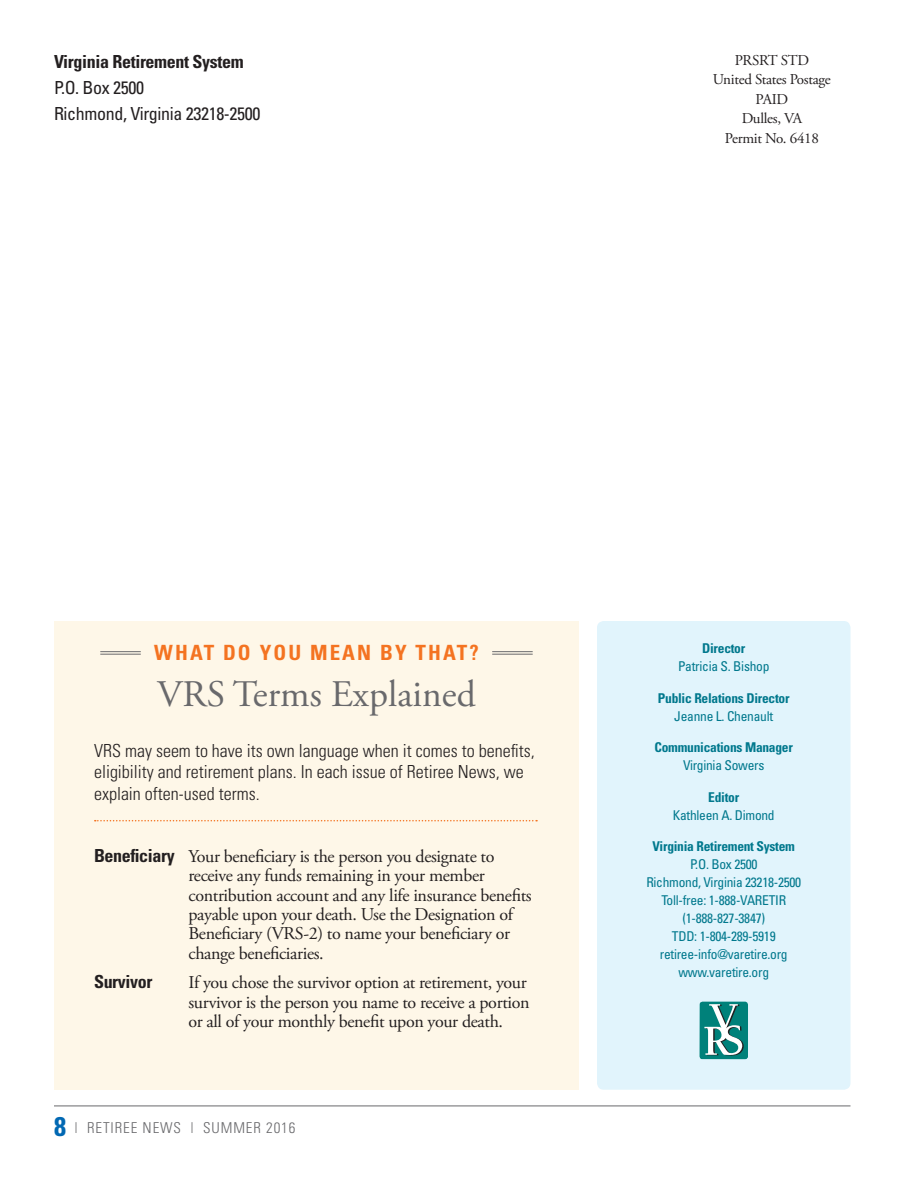
<style>
.page{position:relative;width:918px;height:1188px;background:#fff}
.page>*{position:absolute;margin:0;border:0;box-sizing:border-box;transform-origin:0 0}
.t1{font:37.5px "Adobe Garamond Pro";color:#69696c}
.t2{font:700 condensed 21px "Univers";letter-spacing:.1em;color:#f47321}
.t3{font:18px/19.5px "Adobe Garamond Pro";letter-spacing:-.02em;color:#231f20}
.t4{font:300 condensed 18px/21.6px "Univers";color:#231f20}
.t5{font:condensed 18px/26.2px "Univers";letter-spacing:-.02em;color:#231f20}
.t6{font:700 condensed 18px "Univers";letter-spacing:-.02em;color:#231f20}
.t7{font:15px/19.5px "Adobe Garamond Pro";letter-spacing:-.02em;color:#231f20;text-align:center}
.t8{font:300 condensed 15px "Univers";letter-spacing:.06em;color:#69696c}
.t9{font:condensed 13.5px/18px "Univers";letter-spacing:-.02em;color:#00788d;text-align:center}
.t10{font:700 condensed 13.5px "Univers";letter-spacing:-.02em;color:#00788d}
.s1{font-family:"Univers";font-weight:700;font-stretch:condensed}
.s2{font-weight:700;font-size:27px;color:#0168b3}
</style>
<div class="page">
<hr style="left:54px;top:1106px;width:796px;height:1px;background:#69696c">
<div style="left:54px;top:621px;width:525px;height:469px;background:#fef7e8"></div>
<div style="left:597px;top:621px;width:253px;height:469px;background:#e1f4fc;border-radius:7px"></div>
<svg style="left:95px;top:820px;width:442px;height:1px"></svg>
<hr style="left:100px;top:651px;width:41px;height:1px;background:#69696c">
<hr style="left:100px;top:654px;width:41px;height:1px;background:#69696c">
<hr style="left:492px;top:651px;width:41px;height:1px;background:#69696c">
<hr style="left:492px;top:654px;width:41px;height:1px;background:#69696c">
<svg style="left:699px;top:1002px;width:49px;height:57px;background:#449b96"></svg>
<p class="t6" style="left:54px;top:50px;width:191px">Virginia Retirement System</p>
<p class="t5" style="left:54px;top:74px;width:208px">P.O. Box 2500<br>Richmond, Virginia 23218-2500</p>
<p class="t7" style="left:713px;top:51px;width:119px">PRSRT STD<br>United States Postage<br>PAID<br>Dulles, VA<br>Permit No. 6418</p>
<p class="t2" style="left:154px;top:640px;width:326px">WHAT DO YOU MEAN BY THAT?</p>
<h1 class="t1" style="left:157px;top:672px;width:320px">VRS Terms Explained</h1>
<p class="t4" style="left:94px;top:739px;width:442px">VRS may seem to have its own language when it comes to benefits, eligibility and retirement plans. In each issue of Retiree News, we explain often-used terms.</p>
<p class="t3" style="left:189px;top:847px;width:345px;text-indent:-94px"><span class="s1">Beneficiary</span> Your beneficiary is the person you designate to receive any funds remaining in your member contribution account and any life insurance benefits payable upon your death. Use the Designation of Beneficiary (VRS-2) to name your beneficiary or change beneficiaries.</p>
<p class="t6" style="left:94px;top:971px;width:60px">Survivor</p>
<p class="t3" style="left:189px;top:973px;width:343px">If you chose the survivor option at retirement, your survivor is the person you name to receive a portion or all of your monthly benefit upon your death.</p>
<p class="t8" style="left:54px;top:1119px;width:243px"><span class="s2">8</span> | RETIREE NEWS | SUMMER 2016</p>
<p class="t10" style="left:702px;top:640px;width:45px">Director</p>
<p class="t9" style="left:678px;top:657px;width:93px">Patricia S. Bishop</p>
<p class="t10" style="left:658px;top:690px;width:133px">Public Relations Director</p>
<p class="t9" style="left:674px;top:707px;width:100px">Jeanne L. Chenault</p>
<p class="t10" style="left:655px;top:739px;width:140px">Communications Manager</p>
<p class="t9" style="left:683px;top:756px;width:83px">Virginia Sowers</p>
<p class="t10" style="left:708px;top:789px;width:32px">Editor</p>
<p class="t9" style="left:673px;top:806px;width:103px">Kathleen A. Dimond</p>
<p class="t10" style="left:653px;top:838px;width:144px">Virginia Retirement System</p>
<p class="t9" style="left:646px;top:855px;width:156px">P.O. Box 2500<br>Richmond, Virginia 23218-2500<br>Toll-free: 1-888-VARETIR (1-888-827-3847)<br>TDD: 1-804-289-5919 retiree-info@varetire.org www.varetire.org</p>
</div>
